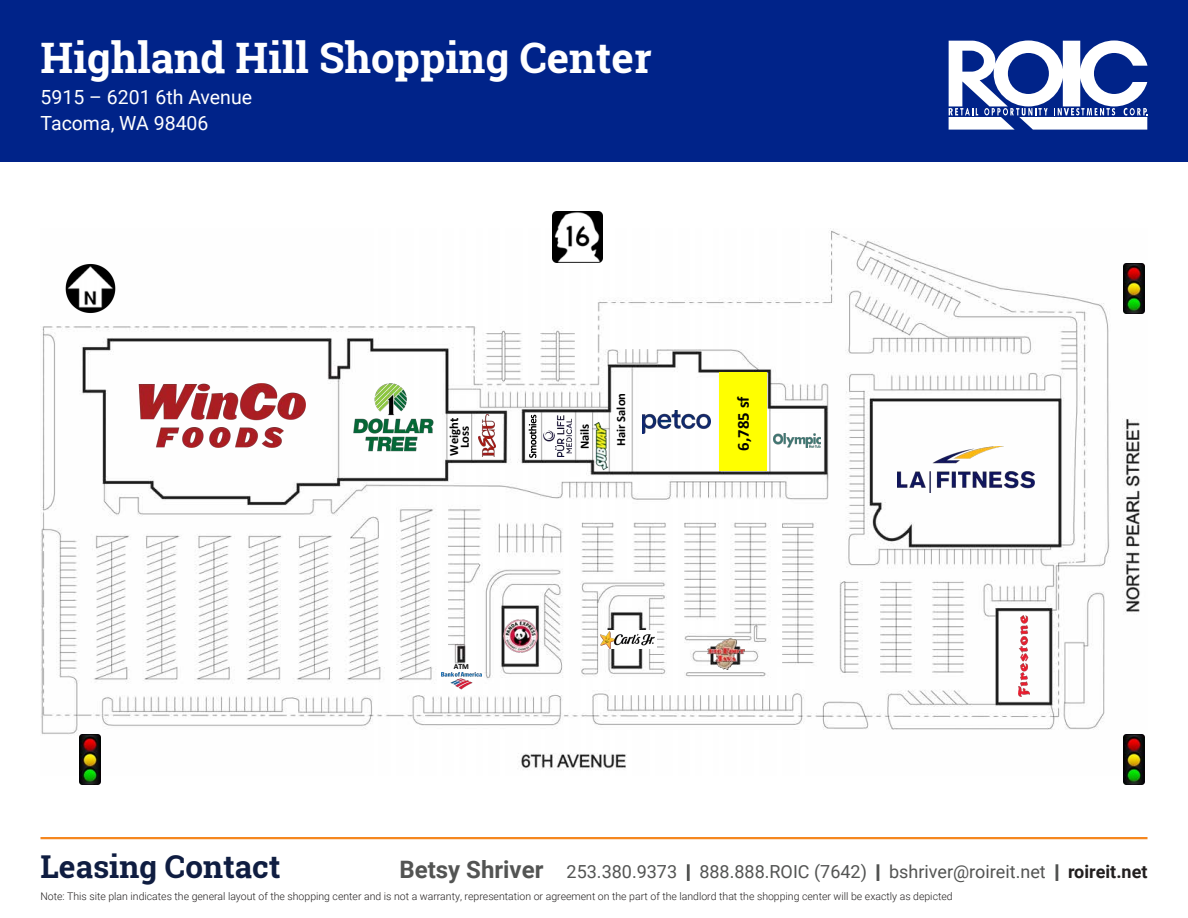
<style>
.page{position:relative;width:1188px;height:918px;background:#fff}
.page>*{position:absolute;margin:0;border:0;box-sizing:border-box;transform-origin:0 0}
.t1{font:700 42px "Roboto Slab";color:#fff}
.t2{font:700 31.5px "Roboto Slab";color:#0f1d41}
.t3{font:19.5px/25.5px "Roboto";color:#fff}
.t4{font:18px "Roboto";color:#535453}
.t5{font:700 16.8px "Calibri";color:#000}
.t6{font:700 12.6px/10.8px "Calibri";letter-spacing:-.005em;color:#000;text-align:center}
.t7{font:300 10.5px "Roboto";color:#221f1f}
.t8{font:700 7.65px "Calibri";color:#000}
.s1{font-weight:700;font-size:24px}
.s2{font-weight:700;color:#221f1f}
</style>
<div class="page">
<div style="left:0;top:0;width:1188px;height:162px;background:#002389"></div>
<hr style="left:40px;top:837px;width:1108px;height:2px;background:#f5871f">
<svg style="left:949px;top:40px;width:199px;height:90px"></svg>
<img style="left:41px;top:228px;width:1104px;height:547px">
<img style="left:80px;top:734px;width:21px;height:51px">
<img style="left:1123px;top:734px;width:21px;height:51px">
<img style="left:66px;top:263px;width:50px;height:51px">
<img style="left:346px;top:380px;width:91px;height:76px">
<img style="left:897px;top:446px;width:137px;height:47px">
<img style="left:1018px;top:615px;width:12px;height:82px">
<img style="left:504px;top:620px;width:33px;height:33px">
<img style="left:1123px;top:263px;width:21px;height:51px">
<img style="left:552px;top:212px;width:50px;height:50px">
<img style="left:442px;top:672px;width:39px;height:19px">
<img style="left:707px;top:638px;width:37px;height:32px">
<img style="left:138px;top:384px;width:167px;height:63px">
<img style="left:643px;top:410px;width:67px;height:24px">
<div style="left:600px;top:630px;width:57px;height:19px;background:#fff"></div>
<img style="left:600px;top:632px;width:54px;height:16px">
<img style="left:593px;top:422px;width:16px;height:49px">
<img style="left:479px;top:415px;width:17px;height:42px">
<svg style="left:529px;top:415px;width:7px;height:43px"></svg>
<img style="left:544px;top:415px;width:27px;height:42px">
<img style="left:773px;top:434px;width:47px;height:13px">
<div style="left:720px;top:372px;width:47px;height:99px;background:#ff0"></div>
<h1 class="t1" style="left:40px;top:28px;width:613px">Highland Hill Shopping Center</h1>
<h3 class="t3" style="left:40px;top:84px;width:213px">5915 – 6201 6th Avenue<br>Tacoma, WA 98406</h3>
<p class="t6" style="left:448px;top:456px;width:39px;rotate:-90deg">Weight<br>Loss</p>
<p class="t8" style="left:454px;top:661px;width:17px">ATM</p>
<p class="t6" style="left:579px;top:449px;width:27px;rotate:-90deg">Nails</p>
<p class="t6" style="left:615px;top:446px;width:55px;rotate:-90deg">Hair Salon</p>
<p class="t5" style="left:731px;top:451px;width:56px;rotate:-90deg">6,785 sf</p>
<h2 class="t2" style="left:40px;top:845px;width:241px">Leasing Contact</h2>
<h3 class="t4" style="left:400px;top:859px;width:750px"><span class="s1">Betsy Shriver</span> 253.380.9373 | 888.888.ROIC (7642) | bshriver@roireit.net | <span class="s2">roireit.net</span></h3>
<p class="t7" style="left:40px;top:889px;width:914px">Note: This site plan indicates the general layout of the shopping center and is not a warranty, representation or agreement on the part of the landlord that the shopping center will be exactly as depicted</p>
</div>
